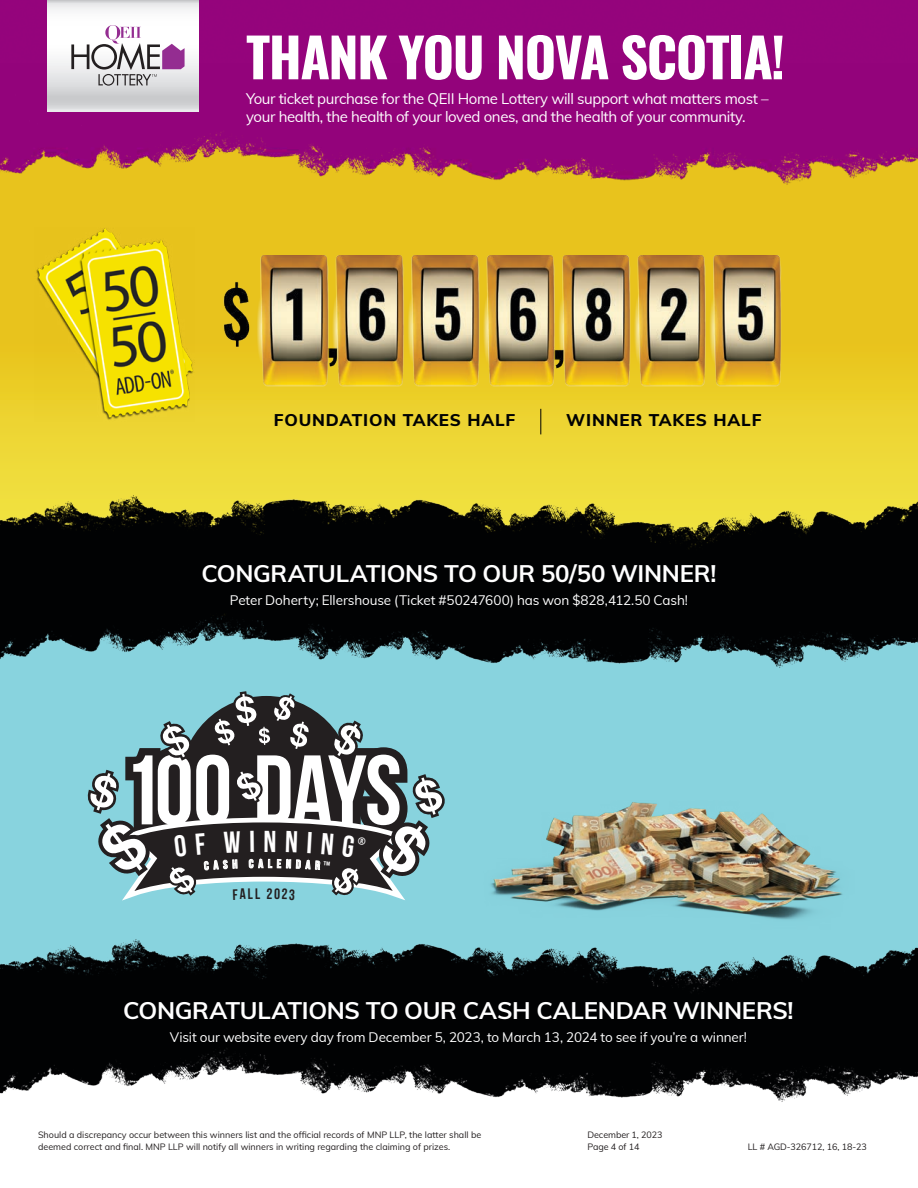
<style>
.page{position:relative;width:918px;height:1188px;background:#fff}
.page>*{position:absolute;margin:0;border:0;box-sizing:border-box;transform-origin:0 0}
.t1{font:700 54px "Oswald";letter-spacing:-.025em;color:#fff}
.t2{font:700 30.3px "Bebas Neue";color:#fff}
.t3{font:700 24px "Muli";letter-spacing:-.01em;color:#fff}
.t4{font:800 16.95px "Muli";letter-spacing:.05em;color:#010203}
.t5{font:700 15.15px "Bebas Neue";color:#231f20}
.t6{font:15px/18px "Muli";letter-spacing:-.025em;color:#fff}
.t7{font:13.5px "Muli";letter-spacing:-.01em;color:#fff}
.t8{font:700 12px "Bebas Neue";color:#fff}
.t9{font:9px/12px "Muli";color:#231f20}
</style>
<div class="page">
<svg style="left:0;top:215px;width:918px;height:270px"></svg>
<svg style="left:540px;top:409px;width:1px;height:25px"></svg>
<img style="left:224px;top:255px;width:559px;height:132px">
<div style="left:0;top:617px;width:918px;height:361px;background:#88d3de"></div>
<img style="left:0;top:939px;width:918px;height:57px">
<img style="left:0;top:996px;width:918px;height:106px">
<img style="left:0;top:485px;width:918px;height:78px">
<img style="left:0;top:563px;width:918px;height:105px">
<img style="left:34px;top:227px;width:160px;height:195px">
<img style="left:474px;top:802px;width:406px;height:145px">
<img style="left:494px;top:804px;width:348px;height:107px">
<img style="left:0;top:62px;width:918px;height:153px">
<div style="left:0;top:0;width:918px;height:62px;background:#94047c"></div>
<svg style="left:47px;top:0;width:151px;height:111px"></svg>
<svg style="left:71px;top:25px;width:114px;height:61px"></svg>
<svg style="left:88px;top:691px;width:357px;height:210px"></svg>
<h1 class="t1" style="left:246px;top:9px;width:540px">THANK YOU NOVA SCOTIA!</h1>
<h3 class="t6" style="left:246px;top:89px;width:524px">Your ticket purchase for the QEII Home Lottery will support what matters most – your health, the health of your loved ones, and the health of your community.</h3>
<h3 class="t4" style="left:274px;top:407px;width:243px">FOUNDATION TAKES HALF</h3>
<h3 class="t4" style="left:566px;top:407px;width:197px">WINNER TAKES HALF</h3>
<h3 class="t3" style="left:202px;top:555px;width:516px">CONGRATULATIONS TO OUR 50/50 WINNER!</h3>
<h3 class="t7" style="left:230px;top:590px;width:460px">Peter Doherty; Ellershouse (Ticket #50247600) has won $828,412.50 Cash!</h3>
<h2 class="t2" style="left:264px;top:825px;width:15px">N</h2>
<h3 class="t8" style="left:258px;top:857px;width:15px">A L</h3>
<h3 class="t5" style="left:255px;top:886px;width:19px">l 2</h3>
<h3 class="t3" style="left:123px;top:993px;width:672px">CONGRATULATIONS TO OUR CASH CALENDAR WINNERS!</h3>
<h3 class="t7" style="left:170px;top:1028px;width:579px">Visit our website every day from December 5, 2023, to March 13, 2024 to see if you’re a winner!</h3>
<p class="t9" style="left:38px;top:1128px;width:445px">Should a discrepancy occur between this winners list and the official records of MNP LLP, the latter shall be deemed correct and final. MNP LLP will notify all winners in writing regarding the claiming of prizes.</p>
<p class="t9" style="left:588px;top:1128px;width:77px">December 1, 2023<br>Page 4 of 14</p>
<p class="t9" style="left:748px;top:1140px;width:121px">LL # AGD-326712, 16, 18-23</p>
</div>
